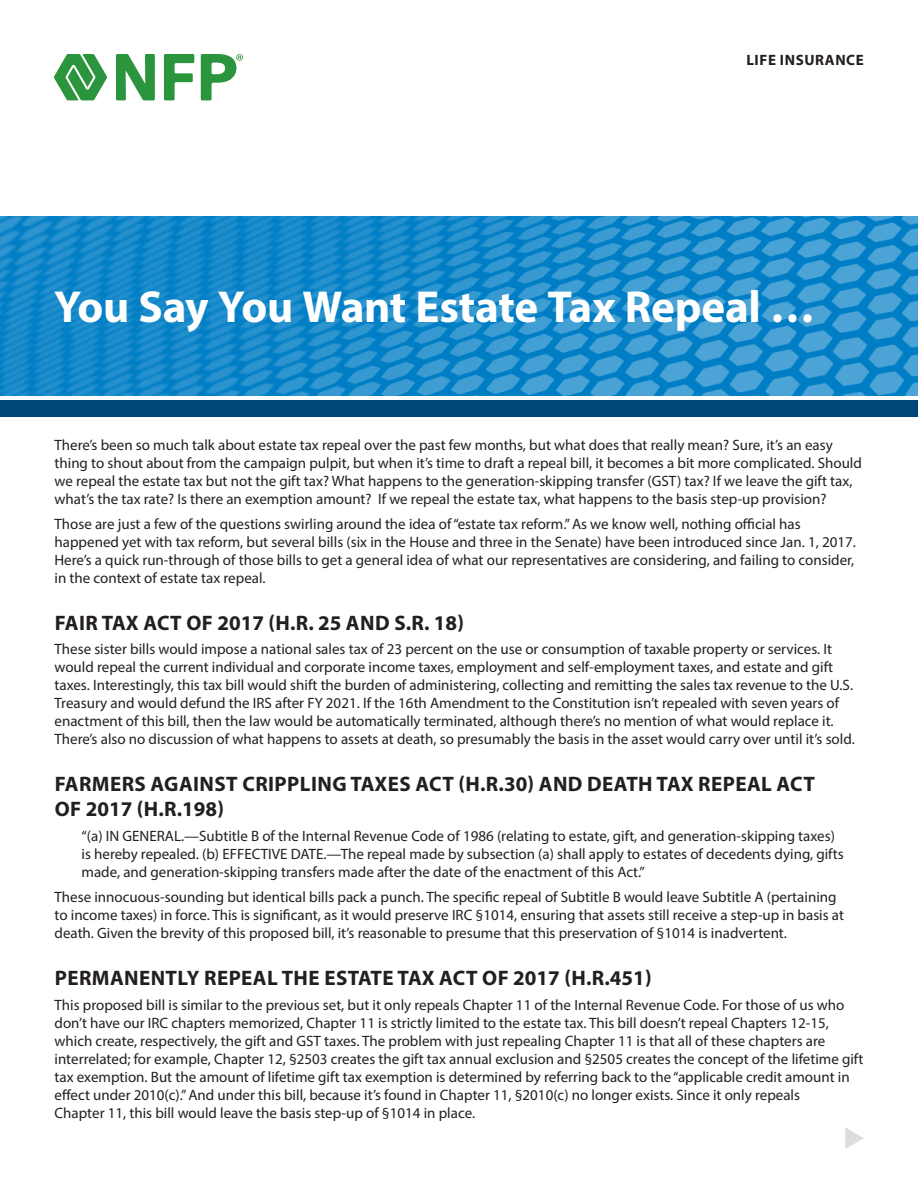
<style>
.page{position:relative;width:918px;height:1188px;background:#fff}
.page>*{position:absolute;margin:0;border:0;box-sizing:border-box;transform-origin:0 0}
.t1{font:700 45px "Myriad Pro";letter-spacing:-.005em;color:#fff}
.Subhead_Level_1{font:700 21px/25.2px "Myriad Pro";letter-spacing:.02em;color:#231f20}
.Subhead_Level_1-2{font:700 21px "Myriad Pro";color:#231f20}
.Body_Copy{font:15px/18px "Myriad Pro";color:#231f20}
.t2{font:700 15px "Myriad Pro";letter-spacing:.04em;color:#231f20}
</style>
<div class="page">
<svg style="left:54px;top:54px;width:53px;height:46px"></svg>
<svg style="left:164px;top:54px;width:30px;height:46px"></svg>
<svg style="left:116px;top:54px;width:39px;height:46px"></svg>
<svg style="left:201px;top:54px;width:42px;height:46px"></svg>
<img style="left:0;top:216px;width:918px;height:179px">
<div style="left:0;top:400px;width:918px;height:17px;background:#004779"></div>
<svg style="left:845px;top:1128px;width:19px;height:21px"></svg>
<p class="t2" style="left:746px;top:50px;width:119px">LIFE INSURANCE</p>
<p class="t1" style="left:54px;top:278px;width:763px">You Say You Want Estate Tax Repeal …</p>
<p class="Body_Copy" style="left:55px;top:436px;width:809px">There’s been so much talk about estate tax repeal over the past few months, but what does that really mean? Sure, it’s an easy thing to shout about from the campaign pulpit, but when it’s time to draft a repeal bill, it becomes a bit more complicated. Should we repeal the estate tax but not the gift tax? What happens to the generation-skipping transfer (GST) tax? If we leave the gift tax, what’s the tax rate? Is there an exemption amount? If we repeal the estate tax, what happens to the basis step-up provision?</p>
<p class="Body_Copy" style="left:55px;top:515px;width:803px">Those are just a few of the questions swirling around the idea of “estate tax reform.” As we know well, nothing official has happened yet with tax reform, but several bills (six in the House and three in the Senate) have been introduced since Jan. 1, 2017.<br>Here’s a quick run-through of those bills to get a general idea of what our representatives are considering, and failing to consider, in the context of estate tax repeal.</p>
<p class="Subhead_Level_1-2" style="left:55px;top:609px;width:411px">FAIR TAX ACT OF 2017 (H.R. 25 AND S.R. 18)</p>
<p class="Body_Copy" style="left:55px;top:640px;width:802px">These sister bills would impose a national sales tax of 23 percent on the use or consumption of taxable property or services. It would repeal the current individual and corporate income taxes, employment and self-employment taxes, and estate and gift taxes. Interestingly, this tax bill would shift the burden of administering, collecting and remitting the sales tax revenue to the U.S.<br>Treasury and would defund the IRS after FY 2021. If the 16th Amendment to the Constitution isn’t repealed with seven years of enactment of this bill, then the law would be automatically terminated, although there’s no mention of what would replace it.<br>There’s also no discussion of what happens to assets at death, so presumably the basis in the asset would carry over until it’s sold.</p>
<p class="Subhead_Level_1" style="left:55px;top:771px;width:762px">FARMERS AGAINST CRIPPLING TAXES ACT (H.R.30) AND DEATH TAX REPEAL ACT<br>OF 2017 (H.R.198)</p>
<p class="Body_Copy" style="left:82px;top:827px;width:764px">“(a) IN GENERAL.—Subtitle B of the Internal Revenue Code of 1986 (relating to estate, gift, and generation-skipping taxes) is hereby repealed. (b) EFFECTIVE DATE.—The repeal made by subsection (a) shall apply to estates of decedents dying, gifts made, and generation-skipping transfers made after the date of the enactment of this Act.”</p>
<p class="Body_Copy" style="left:55px;top:888px;width:791px">These innocuous-sounding but identical bills pack a punch. The specific repeal of Subtitle B would leave Subtitle A (pertaining to income taxes) in force. This is significant, as it would preserve IRC §1014, ensuring that assets still receive a step-up in basis at death. Given the brevity of this proposed bill, it’s reasonable to presume that this preservation of §1014 is inadvertent.</p>
<p class="Subhead_Level_1" style="left:55px;top:964px;width:598px">PERMANENTLY REPEAL THE ESTATE TAX ACT OF 2017 (H.R.451)</p>
<p class="Body_Copy" style="left:55px;top:995px;width:810px">This proposed bill is similar to the previous set, but it only repeals Chapter 11 of the Internal Revenue Code. For those of us who don’t have our IRC chapters memorized, Chapter 11 is strictly limited to the estate tax. This bill doesn’t repeal Chapters 12-15, which create, respectively, the gift and GST taxes. The problem with just repealing Chapter 11 is that all of these chapters are interrelated; for example, Chapter 12, §2503 creates the gift tax annual exclusion and §2505 creates the concept of the lifetime gift tax exemption. But the amount of lifetime gift tax exemption is determined by referring back to the “applicable credit amount in effect under 2010(c).” And under this bill, because it’s found in Chapter 11, §2010(c) no longer exists. Since it only repeals<br>Chapter 11, this bill would leave the basis step-up of §1014 in place.</p>
</div>
